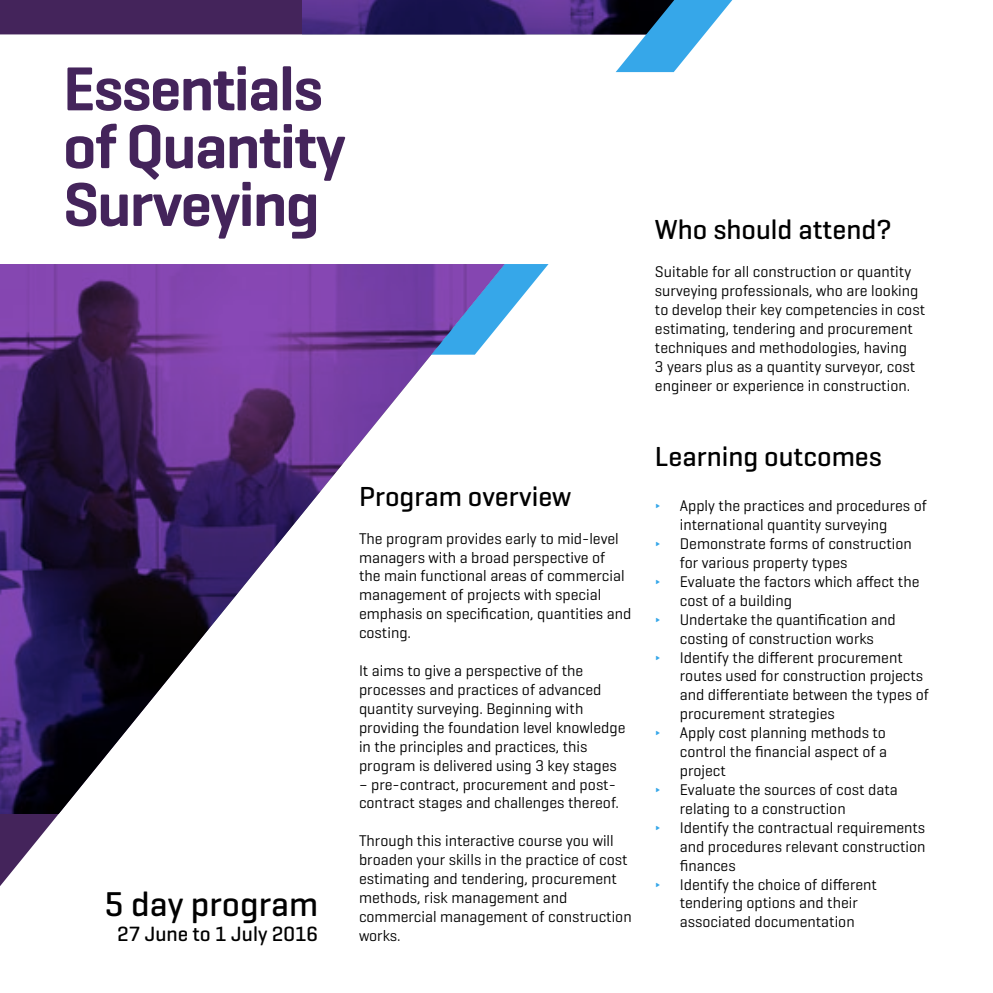
<style>
.page{position:relative;width:993px;height:993px;background:#fff}
.page>*{position:absolute;margin:0;border:0;box-sizing:border-box;transform-origin:0 0}
.MAIN_HEADLINE{font:600 63px/57.8px "Geogrotesque";letter-spacing:-.025em;color:#44245b}
.header-cover{font:500 35px "Geogrotesque";color:#000}
.small_header{font:500 28px "Geogrotesque";color:#000}
.header-cover-2{font:500 21px "Geogrotesque";color:#000}
.copy{font:15.75px/18.9px "Geogrotesque";color:#000}
.bullets{font:15.75px/18.9px "Geogrotesque";color:#000}
.s1{color:#36a7e9}
</style>
<div class="page">
<svg style="left:505px;top:264px;width:43px;height:54px"></svg>
<svg style="left:0;top:813px;width:60px;height:73px"></svg>
<img style="left:0;top:264px;width:505px;height:549px">
<svg style="left:0;top:0;width:733px;height:72px"></svg>
<p class="MAIN_HEADLINE" style="left:63px;top:59px;width:284px">Essentials of Quantity<br>Surveying</p>
<p class="header-cover" style="left:105px;top:881px;width:215px">5 day program</p>
<p class="header-cover-2" style="left:117px;top:920px;width:202px">27 June to 1 July 2016</p>
<p class="small_header" style="left:359px;top:478px;width:214px">Program overview</p>
<p class="copy" style="left:359px;top:528px;width:274px">The program provides early to mid-level managers with a broad perspective of<br>the main functional areas of commercial management of projects with special emphasis on specification, quantities and costing.</p>
<p class="copy" style="left:359px;top:660px;width:268px">It aims to give a perspective of the processes and practices of advanced quantity surveying. Beginning with providing the foundation level knowledge in the principles and practices, this program is delivered using 3 key stages</p>
<p class="copy" style="left:359px;top:774px;width:261px">– pre-contract, procurement and post&shy;contract stages and challenges thereof.</p>
<p class="copy" style="left:359px;top:830px;width:274px">Through this interactive course you will broaden your skills in the practice of cost estimating and tendering, procurement methods, risk management and commercial management of construction works.</p>
<p class="small_header" style="left:654px;top:212px;width:238px">Who should attend?</p>
<p class="copy" style="left:654px;top:262px;width:271px">Suitable for all construction or quantity surveying professionals, who are looking to develop their key competencies in cost estimating, tendering and procurement techniques and methodologies, having<br>3 years plus as a quantity surveyor, cost engineer or experience in construction.</p>
<p class="small_header" style="left:654px;top:439px;width:228px">Learning outcomes</p>
<p class="bullets" style="left:679px;top:496px;width:248px;text-indent:-25px"><span class="s1">∂</span> Apply the practices and procedures of international quantity surveying</p>
<p class="bullets" style="left:679px;top:533px;width:233px;text-indent:-25px"><span class="s1">∂</span> Demonstrate forms of construction for various property types</p>
<p class="bullets" style="left:679px;top:571px;width:241px;text-indent:-25px"><span class="s1">∂</span> Evaluate the factors which affect the cost of a building</p>
<p class="bullets" style="left:654px;top:609px;width:242px;text-align:center"><span class="s1">∂</span> Undertake the quantification and costing of construction works</p>
<p class="bullets" style="left:679px;top:647px;width:250px;text-indent:-25px"><span class="s1">∂</span> Identify the different procurement routes used for construction projects and differentiate between the types of procurement strategies</p>
<p class="bullets" style="left:679px;top:722px;width:209px;text-align:justify;text-indent:-25px"><span class="s1">∂</span> Apply cost planning methods to control the financial aspect of a project</p>
<p class="bullets" style="left:679px;top:779px;width:219px;text-indent:-25px"><span class="s1">∂</span> Evaluate the sources of cost data relating to a construction</p>
<p class="bullets" style="left:679px;top:817px;width:247px;text-align:justify;text-indent:-25px"><span class="s1">∂</span> Identify the contractual requirements and procedures relevant construction finances</p>
<p class="bullets" style="left:654px;top:874px;width:223px;text-align:center"><span class="s1">∂</span> Identify the choice of different tendering options and their associated documentation</p>
</div>
